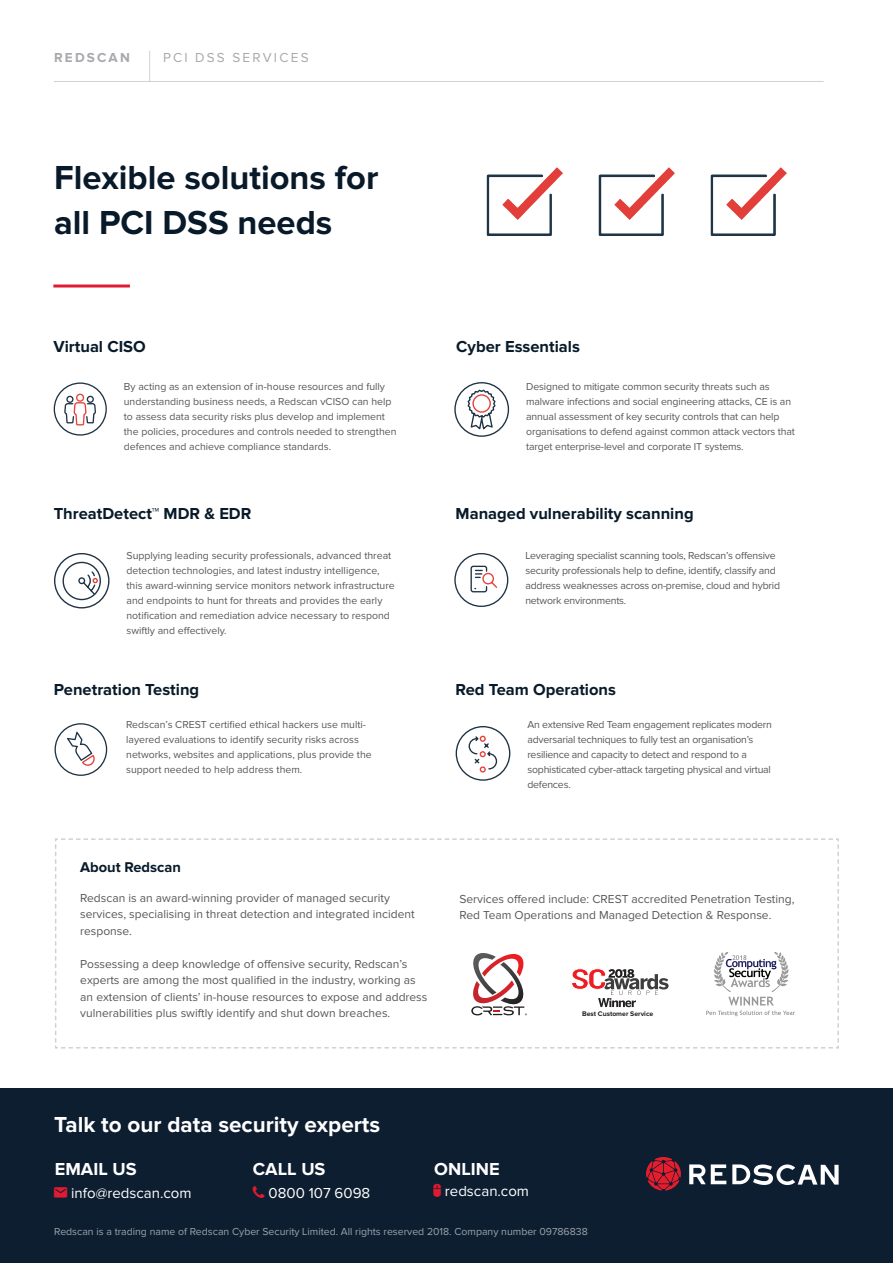
<style>
.page{position:relative;width:893px;height:1263px;background:#fff}
.page>*{position:absolute;margin:0;border:0;box-sizing:border-box;transform-origin:0 0}
.t1{font:700 34.5px/45px "Proxima Nova";color:#081a29}
.t2{font:700 22.5px "Proxima Nova";color:#fff}
.t3{font:700 18px "Proxima Nova";color:#fff}
.t4{font:700 16.5px "Proxima Nova";color:#081a29}
.t5{font:15px "Proxima Nova";color:#fff}
.t6{font:700 14.7px "Proxima Nova";color:#081a29}
.t7{font:13.5px "Proxima Nova";letter-spacing:.165em;color:#a8a9ad}
.t8{font:700 13.5px "Proxima Nova";letter-spacing:.165em;color:#a8a9ad}
.t9{font:12px/16.5px "Proxima Nova";color:#57585a}
.t10{font:10.5px/15px "Proxima Nova";color:#57585a}
.t11{font:10.5px/15px "Proxima Nova";letter-spacing:-.02em;color:#57585a}
.t12{font:10.5px "Proxima Nova";color:#9ca3a9}
.t13{font:700 6.9px "Proxima Nova";color:#231f20}
</style>
<div class="page">
<div style="left:0;top:1089px;width:893px;height:174px;background:#0e1e31"></div>
<hr style="left:53px;top:284px;width:77px;height:3px;background:#e01a32">
<hr style="left:54px;top:81px;width:770px;height:1px;background:#d1d2d4">
<hr style="left:149px;top:51px;width:1px;height:31px;background:#d1d2d4">
<svg style="left:454px;top:382px;width:55px;height:55px"></svg>
<svg style="left:54px;top:382px;width:53px;height:54px"></svg>
<svg style="left:646px;top:1157px;width:35px;height:33px"></svg>
<svg style="left:689px;top:1164px;width:37px;height:20px"></svg>
<svg style="left:732px;top:1164px;width:107px;height:21px"></svg>
<svg style="left:454px;top:553px;width:54px;height:54px"></svg>
<svg style="left:54px;top:553px;width:56px;height:55px"></svg>
<svg style="left:456px;top:726px;width:54px;height:55px"></svg>
<svg style="left:55px;top:723px;width:52px;height:53px"></svg>
<svg style="left:55px;top:838px;width:784px;height:210px"></svg>
<img style="left:486px;top:167px;width:301px;height:69px">
<p class="t8" style="left:54px;top:49px;width:77px">REDSCAN</p>
<p class="t7" style="left:163px;top:51px;width:147px">PCI DSS SERVICES</p>
<p class="t1" style="left:54px;top:156px;width:326px">Flexible solutions for all PCI DSS needs</p>
<p class="t4" style="left:53px;top:337px;width:94px">Virtual CISO</p>
<p class="t10" style="left:124px;top:379px;width:274px">By acting as an extension of in-house resources and fully understanding business needs, a Redscan vCISO can help to assess data security risks plus develop and implement the policies, procedures and controls needed to strengthen defences and achieve compliance standards.</p>
<p class="t4" style="left:54px;top:504px;width:199px">ThreatDetect™ MDR &amp; EDR</p>
<p class="t10" style="left:127px;top:549px;width:270px">Supplying leading security professionals, advanced threat detection technologies, and latest industry intelligence, this award-winning service monitors network infrastructure and endpoints to hunt for threats and provides the early notification and remediation advice necessary to respond swiftly and effectively.</p>
<p class="t4" style="left:54px;top:680px;width:147px">Penetration Testing</p>
<p class="t10" style="left:126px;top:718px;width:247px">Redscan’s CREST certified ethical hackers use multi&shy;layered evaluations to identify security risks across networks, websites and applications, plus provide the support needed to help address them.</p>
<p class="t6" style="left:80px;top:858px;width:102px">About Redscan</p>
<p class="t9" style="left:80px;top:890px;width:336px">Redscan is an award-winning provider of managed security services, specialising in threat detection and integrated incident response.</p>
<p class="t9" style="left:80px;top:956px;width:349px">Possessing a deep knowledge of offensive security, Redscan’s experts are among the most qualified in the industry, working as an extension of clients’ in-house resources to expose and address vulnerabilities plus swiftly identify and shut down breaches.</p>
<p class="t4" style="left:456px;top:337px;width:125px">Cyber Essentials</p>
<p class="t10" style="left:526px;top:379px;width:270px">Designed to mitigate common security threats such as malware infections and social engineering attacks, CE is an annual assessment of key security controls that can help organisations to defend against common attack vectors that target enterprise-level and corporate IT systems.</p>
<p class="t4" style="left:456px;top:504px;width:240px">Managed vulnerability scanning</p>
<p class="t11" style="left:525px;top:549px;width:256px">Leveraging specialist scanning tools, Redscan’s offensive security professionals help to define, identify, classify and address weaknesses across on-premise, cloud and hybrid network environments.</p>
<p class="t4" style="left:456px;top:680px;width:162px">Red Team Operations</p>
<p class="t11" style="left:527px;top:718px;width:246px">An extensive Red Team engagement replicates modern adversarial techniques to fully test an organisation’s resilience and capacity to detect and respond to a sophisticated cyber-attack targeting physical and virtual defences.</p>
<p class="t9" style="left:459px;top:891px;width:336px">Services offered include: CREST accredited Penetration Testing,<br>Red Team Operations and Managed Detection &amp; Response.</p>
<p class="t13" style="left:582px;top:1009px;width:73px">Best Customer Service</p>
<p class="t2" style="left:54px;top:1111px;width:328px">Talk to our data security experts</p>
<p class="t3" style="left:55px;top:1159px;width:83px">EMAIL US</p>
<p class="t5" style="left:71px;top:1186px;width:122px">info@redscan.com</p>
<p class="t3" style="left:253px;top:1159px;width:74px">CALL US</p>
<p class="t5" style="left:269px;top:1186px;width:103px">0800 107 6098</p>
<p class="t3" style="left:434px;top:1159px;width:67px">ONLINE</p>
<p class="t5" style="left:445px;top:1184px;width:86px">redscan.com</p>
<p class="t12" style="left:54px;top:1226px;width:535px">Redscan is a trading name of Redscan Cyber Security Limited. All rights reserved 2018. Company number 09786838</p>
</div>
